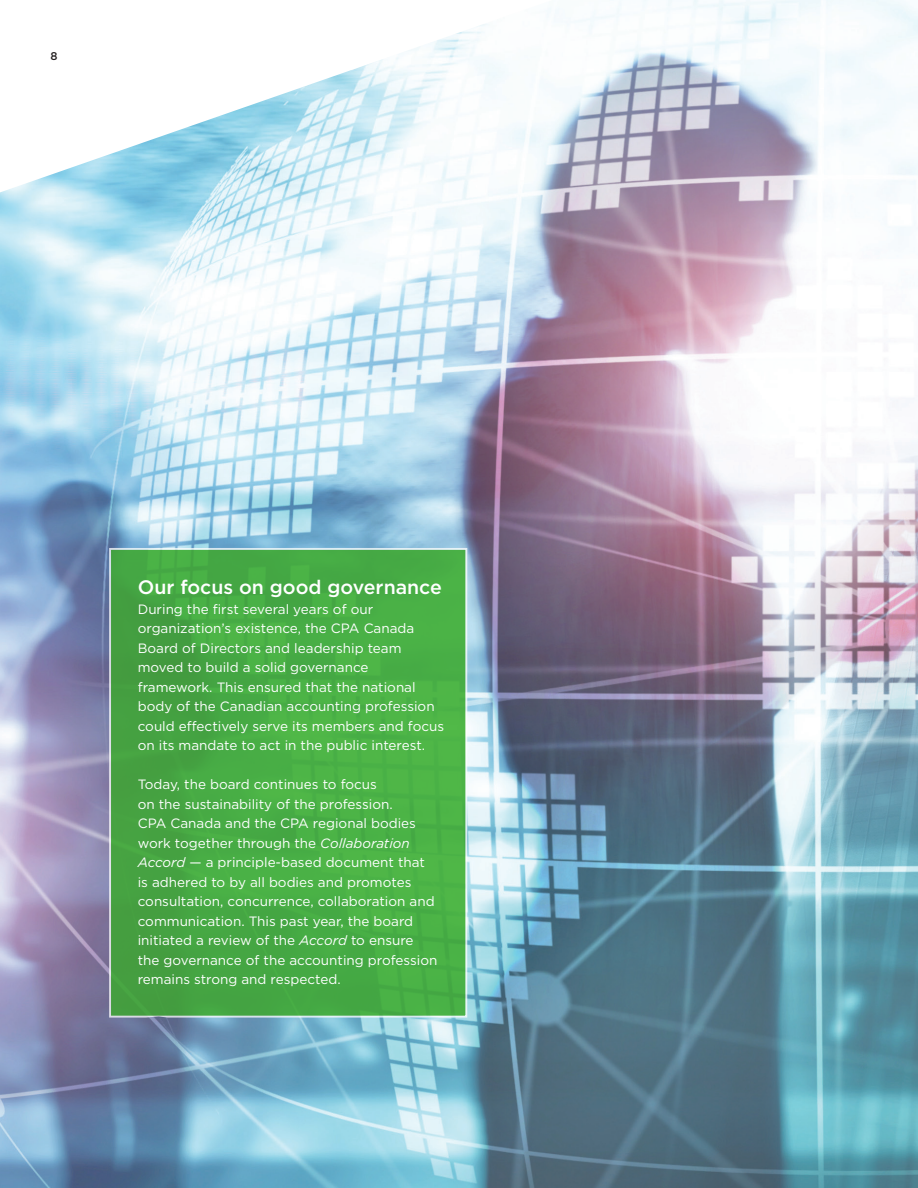
<style>
.page{position:relative;width:918px;height:1188px;background:#fff}
.page>*{position:absolute;margin:0;border:0;box-sizing:border-box;transform-origin:0 0}
.t1{font:500 19.5px "Gotham";color:#fff}
.t2{font:13.5px/19.5px "Gotham";color:#fff}
.t3{font:500 11.25px "Gotham";color:#231f20}
.s1{font-style:italic}
</style>
<div class="page">
<img style="left:0;top:0;width:918px;height:1188px">
<svg style="left:0;top:0;width:553px;height:192px"></svg>
<svg style="left:108px;top:547px;width:361px;height:472px;background:#4bac49"></svg>
<p class="t3" style="left:50px;top:48px;width:9px">8</p>
<h3 class="t1" style="left:138px;top:575px;width:306px">Our focus on good governance</h3>
<p class="t2" style="left:138px;top:599px;width:308px">During the first several years of our organization’s existence, the CPA Canada Board of Directors and leadership team moved to build a solid governance framework. This ensured that the national body of the Canadian accounting profession could effectively serve its members and focus on its mandate to act in the public interest.</p>
<p class="t2" style="left:138px;top:774px;width:301px">Today, the board continues to focus<br>on the sustainability of the profession.<br>CPA Canada and the CPA regional bodies work together through the <span class="s1">Collaboration Accord</span> — a principle-based document that is adhered to by all bodies and promotes consultation, concurrence, collaboration and communication. This past year, the board initiated a review of the <span class="s1">Accord</span> to ensure the governance of the accounting profession remains strong and respected.</p>
</div>
